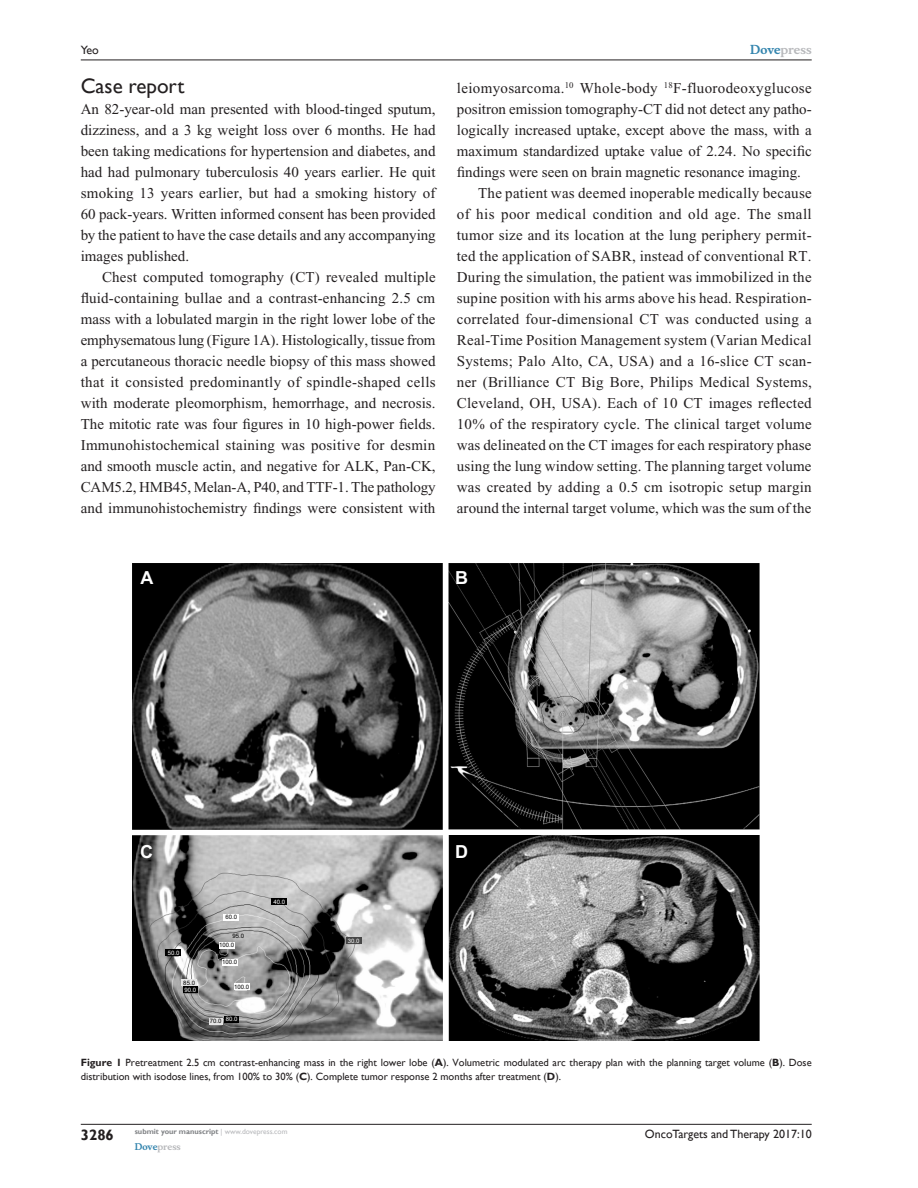
<style>
.page{position:relative;width:918px;height:1188px;background:#fff}
.page>*{position:absolute;margin:0;border:0;box-sizing:border-box;transform-origin:0 0}
.t1{font:21px "Gill Sans";color:#231f20}
.t2{font:700 18px "Arial";color:#fff}
.Tx{font:15px/21px "Times New Roman";letter-spacing:.005em;color:#231f20;text-align:justify}
.TxF{font:15px/21px "Times New Roman";color:#231f20;text-align:justify}
.RunFolio-V{font:700 15px "Gill Sans";color:#231f20}
.RunF-V{font:12px "Gill Sans";color:#231f20}
.RunH-Brand-V{font:700 12px "Musee";color:#b8b9bc}
.RunH-V{font:12px "Gill Sans";color:#231f20}
.FigC{font:10.5px/13.5px "Gill Sans";color:#231f20}
.RunF-Brand-V{font:700 9px "Musee";color:#b8b9bc}
.RunF-SubmityourMS-V{font:700 7.5px "Gill Sans";color:#808285}
.t3{font:6px/6.9px "Arial";color:#000}
.t4{font:6px "Arial";color:#fff}
.s1{color:#3485ae}
.s2{color:#fff}
.s3{font-weight:700}
.s4{font-weight:400;color:#b8b9bc}
</style>
<div class="page">
<hr style="left:81px;top:1124px;width:731px;height:1px;background:#231f20">
<hr style="left:81px;top:60px;width:731px;height:1px;background:#231f20">
<img style="left:133px;top:835px;width:309px;height:206px">
<div style="left:219px;top:942px;width:16px;height:7px;background:#fff"></div>
<div style="left:224px;top:914px;width:15px;height:7px;background:#fff"></div>
<div style="left:222px;top:959px;width:16px;height:7px;background:#fff"></div>
<div style="left:346px;top:937px;width:15px;height:7px;background:#464646"></div>
<div style="left:234px;top:984px;width:16px;height:6px;background:#fff"></div>
<img style="left:133px;top:564px;width:309px;height:265px">
<img style="left:449px;top:563px;width:311px;height:266px">
<img style="left:449px;top:835px;width:311px;height:206px">
<div style="left:224px;top:1016px;width:15px;height:6px;background:#000"></div>
<div style="left:181px;top:979px;width:16px;height:7px;background:#e5e5e5"></div>
<div style="left:209px;top:1018px;width:14px;height:6px;background:#e5e5e5"></div>
<div style="left:165px;top:950px;width:16px;height:6px;background:#000"></div>
<div style="left:183px;top:986px;width:14px;height:7px;background:#000"></div>
<div style="left:271px;top:898px;width:16px;height:7px;background:#000"></div>
<p class="RunH-V" style="left:81px;top:43px;width:20px">Yeo</p>
<h2 class="t1" style="left:81px;top:73px;width:105px">Case report</h2>
<p class="TxF" style="left:81px;top:98px;width:357px">An 82-year-old man presented with blood-tinged sputum, dizziness, and a 3 kg weight loss over 6 months. He had been taking medications for hypertension and diabetes, and had had pulmonary tuberculosis 40 years earlier. He quit smoking 13 years earlier, but had a smoking history of 60 pack-years. Written informed consent has been provided by the patient to have the case details and any accompanying images published.</p>
<p class="Tx" style="left:81px;top:266px;width:357px;text-indent:21px">Chest computed tomography (CT) revealed multiple fluid-containing bullae and a contrast-enhancing 2.5 cm mass with a lobulated margin in the right lower lobe of the emphysematous lung (Figure 1A). Histologically, tissue from a percutaneous thoracic needle biopsy of this mass showed that it consisted predominantly of spindle-shaped cells with moderate pleomorphism, hemorrhage, and necrosis.<br>The mitotic rate was four figures in 10 high-power fields.<br>Immunohistochemical staining was positive for desmin and smooth muscle actin, and negative for ALK, Pan-CK, CAM5.2, HMB45, Melan-A, P40, and TTF-1. The pathology and immunohistochemistry findings were consistent with</p>
<p class="RunH-Brand-V" style="left:750px;top:43px;width:63px"><span class="s1">Dove</span>press</p>
<p class="Tx" style="left:457px;top:77px;width:356px">leiomyosarcoma.<sup>10</sup> Whole-body <sup>18</sup>F-fluorodeoxyglucose positron emission tomography-CT did not detect any patho&shy;logically increased uptake, except above the mass, with a maximum standardized uptake value of 2.24. No specific findings were seen on brain magnetic resonance imaging.</p>
<p class="Tx" style="left:457px;top:182px;width:357px;text-indent:21px">The patient was deemed inoperable medically because of his poor medical condition and old age. The small tumor size and its location at the lung periphery permit&shy;ted the application of SABR, instead of conventional RT.<br>During the simulation, the patient was immobilized in the supine position with his arms above his head. Respiration&shy;correlated four-dimensional CT was conducted using a Real-Time Position Management system (Varian Medical Systems; Palo Alto, CA, USA) and a 16-slice CT scan&shy;ner (Brilliance CT Big Bore, Philips Medical Systems, Cleveland, OH, USA). Each of 10 CT images reflected 10% of the respiratory cycle. The clinical target volume was delineated on the CT images for each respiratory phase using the lung window setting. The planning target volume was created by adding a 0.5 cm isotropic setup margin around the internal target volume, which was the sum of the</p>
<p class="t2" style="left:141px;top:566px;width:14px">A</p>
<p class="t2" style="left:455px;top:566px;width:14px">B</p>
<p class="t2" style="left:140px;top:840px;width:14px">C</p>
<p class="t2" style="left:455px;top:840px;width:14px">D</p>
<p class="t4" style="left:168px;top:949px;width:13px">50.0</p>
<p class="t3" style="left:183px;top:979px;width:14px">85.0<br><span class="s2">90.0</span></p>
<p class="t3" style="left:226px;top:914px;width:13px">60.0</p>
<p class="t3" style="left:232px;top:932px;width:13px">95.0</p>
<p class="t3" style="left:219px;top:942px;width:17px">100.0</p>
<p class="t3" style="left:222px;top:959px;width:17px">100.0</p>
<p class="t3" style="left:234px;top:983px;width:17px">100.0</p>
<p class="t4" style="left:226px;top:1015px;width:13px">80.0</p>
<p class="t3" style="left:210px;top:1018px;width:13px">70.0</p>
<p class="t4" style="left:274px;top:898px;width:13px">40.0</p>
<p class="t4" style="left:348px;top:937px;width:13px">30.0</p>
<p class="FigC" style="left:81px;top:1056px;width:732px"><span class="s3">Figure 1</span> Pretreatment 2.5 cm contrast-enhancing mass in the right lower lobe (<span class="s3">A</span>). Volumetric modulated arc therapy plan with the planning target volume (<span class="s3">B</span>). Dose distribution with isodose lines, from 100% to 30% (<span class="s3">C</span>). Complete tumor response 2 months after treatment (<span class="s3">D</span>).</p>
<p class="RunFolio-V" style="left:81px;top:1126px;width:35px">3286</p>
<p class="RunF-SubmityourMS-V" style="left:135px;top:1127px;width:154px">submit your manuscript <span class="s4">| www.dovepress.com</span></p>
<p class="RunF-Brand-V" style="left:135px;top:1141px;width:48px"><span class="s1">Dove</span>press</p>
<p class="RunF-V" style="left:645px;top:1127px;width:168px">OncoTargets and Therapy 2017:10</p>
</div>
